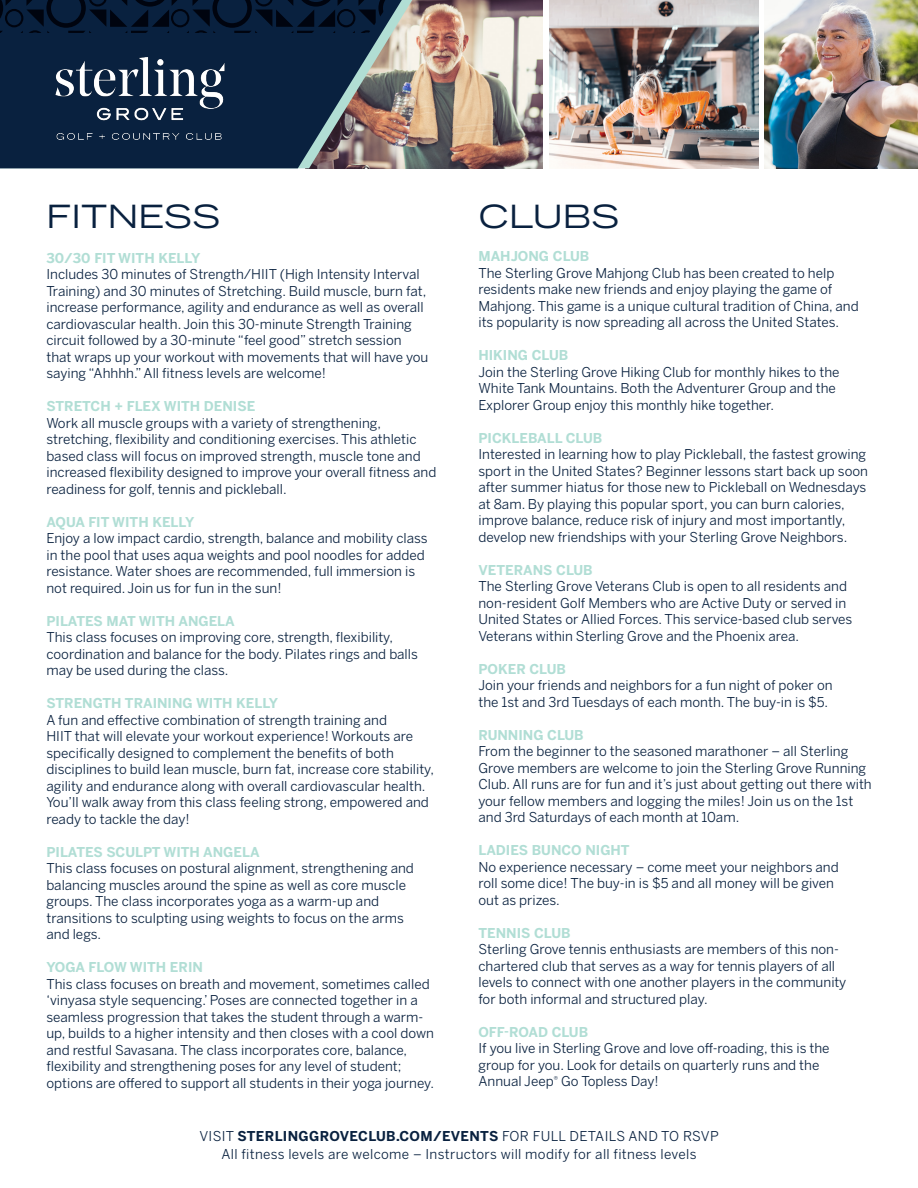
<style>
.page{position:relative;width:918px;height:1188px;background:#fff}
.page>*{position:absolute;margin:0;border:0;box-sizing:border-box;transform-origin:0 0}
.t1{font:31.5px "Benton Sans Wide";color:#09213f}
.t2{font:13.5px/16.5px "Benton Sans";color:#09213f}
.t3{font:700 13.5px "Benton Sans";color:#b1ded5}
.t4{font:13.5px "Benton Sans";letter-spacing:.025em;color:#09213f}
.s1{font-weight:700}
</style>
<div class="page">
<img style="left:412px;top:0;width:131px;height:168px">
<img style="left:402px;top:0;width:10px;height:168px">
<svg style="left:0;top:0;width:402px;height:168px;background:#2a394f"></svg>
<svg style="left:0;top:0;width:401px;height:33px;background:#0a1d35"></svg>
<img style="left:46px;top:58px;width:184px;height:99px">
<img style="left:550px;top:0;width:208px;height:168px">
<img style="left:765px;top:0;width:152px;height:168px">
<p class="t1" style="left:46px;top:197px;width:176px">FITNESS</p>
<p class="t3" style="left:46px;top:249px;width:156px">30/30 FIT WITH KELLY</p>
<p class="t2" style="left:46px;top:266px;width:384px">Includes 30 minutes of Strength/HIIT (High Intensity Interval Training) and 30 minutes of Stretching. Build muscle, burn fat, increase performance, agility and endurance as well as overall cardiovascular health. Join this 30-minute Strength Training circuit followed by a 30-minute “feel good” stretch session that wraps up your workout with movements that will have you saying “Ahhhh.” All fitness levels are welcome!</p>
<p class="t3" style="left:46px;top:398px;width:210px">STRETCH + FLEX WITH DENISE</p>
<p class="t2" style="left:46px;top:415px;width:391px">Work all muscle groups with a variety of strengthening, stretching, flexibility and conditioning exercises. This athletic based class will focus on improved strength, muscle tone and increased flexibility designed to improve your overall fitness and readiness for golf, tennis and pickleball.</p>
<p class="t3" style="left:46px;top:513px;width:150px">AQUA FIT WITH KELLY</p>
<p class="t2" style="left:46px;top:530px;width:383px">Enjoy a low impact cardio, strength, balance and mobility class in the pool that uses aqua weights and pool noodles for added resistance. Water shoes are recommended, full immersion is not required. Join us for fun in the sun!</p>
<p class="t3" style="left:46px;top:612px;width:190px">PILATES MAT WITH ANGELA</p>
<p class="t2" style="left:46px;top:629px;width:373px">This class focuses on improving core, strength, flexibility, coordination and balance for the body. Pilates rings and balls may be used during the class.</p>
<p class="t3" style="left:46px;top:695px;width:233px">STRENGTH TRAINING WITH KELLY</p>
<p class="t2" style="left:46px;top:712px;width:389px">A fun and effective combination of strength training and<br>HIIT that will elevate your workout experience! Workouts are specifically designed to complement the benefits of both disciplines to build lean muscle, burn fat, increase core stability, agility and endurance along with overall cardiovascular health.<br>You’ll walk away from this class feeling strong, empowered and ready to tackle the day!</p>
<p class="t3" style="left:46px;top:843px;width:215px">PILATES SCULPT WITH ANGELA</p>
<p class="t2" style="left:46px;top:860px;width:369px">This class focuses on postural alignment, strengthening and balancing muscles around the spine as well as core muscle groups. The class incorporates yoga as a warm-up and transitions to sculpting using weights to focus on the arms</p>
<p class="t2" style="left:46px;top:926px;width:56px">and legs.</p>
<p class="t3" style="left:46px;top:959px;width:158px">YOGA FLOW WITH ERIN</p>
<p class="t2" style="left:46px;top:976px;width:389px">This class focuses on breath and movement, sometimes called ‘vinyasa style sequencing.’ Poses are connected together in a seamless progression that takes the student through a warm&shy;up, builds to a higher intensity and then closes with a cool down and restful Savasana. The class incorporates core, balance, flexibility and strengthening poses for any level of student; options are offered to support all students in their yoga journey.</p>
<p class="t1" style="left:478px;top:197px;width:143px">CLUBS</p>
<p class="t3" style="left:478px;top:248px;width:113px">MAHJONG CLUB</p>
<p class="t2" style="left:478px;top:265px;width:357px">The Sterling Grove Mahjong Club has been created to help</p>
<p class="t2" style="left:478px;top:281px;width:382px">residents make new friends and enjoy playing the game of<br>Mahjong. This game is a unique cultural tradition of China, and</p>
<p class="t2" style="left:478px;top:314px;width:362px">its popularity is now spreading all across the United States.</p>
<p class="t3" style="left:478px;top:347px;width:92px">HIKING CLUB</p>
<p class="t2" style="left:478px;top:364px;width:363px">Join the Sterling Grove Hiking Club for monthly hikes to the<br>White Tank Mountains. Both the Adventurer Group and the<br>Explorer Group enjoy this monthly hike together.</p>
<p class="t3" style="left:478px;top:429px;width:125px">PICKLEBALL CLUB</p>
<p class="t2" style="left:478px;top:446px;width:391px">Interested in learning how to play Pickleball, the fastest growing sport in the United States? Beginner lessons start back up soon after summer hiatus for those new to Pickleball on Wednesdays at 8am. By playing this popular sport, you can burn calories, improve balance, reduce risk of injury and most importantly, develop new friendships with your Sterling Grove Neighbors.</p>
<p class="t3" style="left:478px;top:561px;width:116px">VETERANS CLUB</p>
<p class="t2" style="left:478px;top:578px;width:375px">The Sterling Grove Veterans Club is open to all residents and non-resident Golf Members who are Active Duty or served in United States or Allied Forces. This service-based club serves Veterans within Sterling Grove and the Phoenix area.</p>
<p class="t3" style="left:478px;top:660px;width:89px">POKER CLUB</p>
<p class="t2" style="left:478px;top:677px;width:356px">Join your friends and neighbors for a fun night of poker on</p>
<p class="t2" style="left:478px;top:694px;width:351px">the 1st and 3rd Tuesdays of each month. The buy-in is $5.</p>
<p class="t3" style="left:478px;top:726px;width:107px">RUNNING CLUB</p>
<p class="t2" style="left:478px;top:743px;width:395px">From the beginner to the seasoned marathoner – all Sterling Grove members are welcome to join the Sterling Grove Running Club. All runs are for fun and it’s just about getting out there with your fellow members and logging the miles! Join us on the 1st and 3rd Saturdays of each month at 10am.</p>
<p class="t3" style="left:478px;top:842px;width:153px">LADIES BUNCO NIGHT</p>
<p class="t2" style="left:478px;top:859px;width:362px">No experience necessary – come meet your neighbors and</p>
<p class="t2" style="left:478px;top:875px;width:357px">roll some dice! The buy-in is $5 and all money will be given</p>
<p class="t2" style="left:478px;top:892px;width:83px">out as prizes.</p>
<p class="t3" style="left:478px;top:924px;width:94px">TENNIS CLUB</p>
<p class="t2" style="left:478px;top:941px;width:362px">Sterling Grove tennis enthusiasts are members of this non&shy;chartered club that serves as a way for tennis players of all</p>
<p class="t2" style="left:478px;top:974px;width:369px">levels to connect with one another players in the community</p>
<p class="t2" style="left:478px;top:991px;width:231px">for both informal and structured play.</p>
<p class="t3" style="left:478px;top:1023px;width:111px">OFF-ROAD CLUB</p>
<p class="t2" style="left:478px;top:1040px;width:353px">If you live in Sterling Grove and love off-roading, this is the</p>
<p class="t2" style="left:478px;top:1057px;width:343px">group for you. Look for details on quarterly runs and the</p>
<p class="t2" style="left:478px;top:1073px;width:182px">Annual Jeep<sup>®</sup> Go Topless Day!</p>
<p class="t4" style="left:199px;top:1128px;width:521px">VISIT <span class="s1">STERLINGGROVECLUB.COM/EVENTS</span> FOR FULL DETAILS AND TO RSVP</p>
<p class="t4" style="left:221px;top:1146px;width:477px">All fitness levels are welcome – Instructors will modify for all fitness levels</p>
</div>
